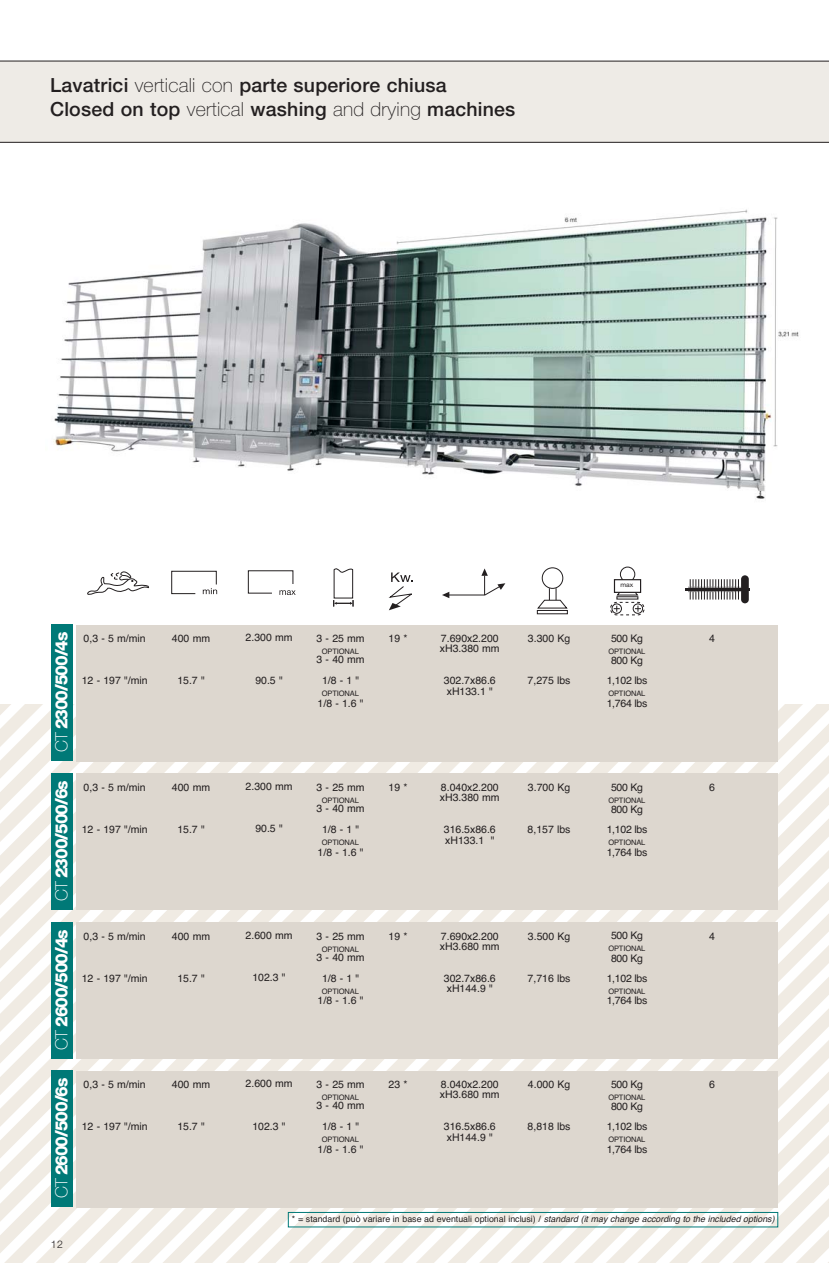
<style>
.page{position:relative;width:829px;height:1263px;background:#fff}
.page>*{position:absolute;margin:0;border:0;box-sizing:border-box;transform-origin:0 0}
.t1{font:500 19.5px/24px "Helvetica Neue LT";letter-spacing:.01em;color:#231f20}
.t2{font:800 16.95px "Helvetica Neue LT";letter-spacing:-.065em;color:#fff}
.t3{font:10.5px/10.5px "Helvetica";color:#231f20}
.t4{font:10.5px/20px "Helvetica";letter-spacing:-.03em;color:#231f20;text-align:center}
.t5{font:300 10.5px "Helvetica Neue";color:#231f20}
.t6{font:8.85px "Helvetica";color:#231f20}
.t7{font:7.5px "Helvetica";letter-spacing:-.015em;color:#231f20}
.t8{font:6.45px "Helvetica Neue";color:#231f20;scale:1.05 1}
.s1{font-family:"Helvetica Neue";font-weight:100}
.s2{font-style:italic}
</style>
<div class="page">
<div style="left:0;top:61px;width:829px;height:81px;background:#eeebe6"></div>
<hr style="left:0;top:142px;width:829px;height:1px;background:#231f20">
<hr style="left:0;top:61px;width:829px;height:1px;background:#231f20">
<svg style="left:0;top:705px;width:19px;height:558px"></svg>
<svg style="left:19px;top:705px;width:31px;height:558px"></svg>
<svg style="left:588px;top:761px;width:32px;height:502px"></svg>
<svg style="left:620px;top:761px;width:32px;height:502px"></svg>
<svg style="left:652px;top:761px;width:31px;height:502px"></svg>
<svg style="left:683px;top:761px;width:32px;height:502px"></svg>
<svg style="left:715px;top:761px;width:32px;height:502px"></svg>
<svg style="left:747px;top:761px;width:18px;height:502px"></svg>
<svg style="left:765px;top:705px;width:64px;height:558px"></svg>
<svg style="left:171px;top:570px;width:46px;height:25px"></svg>
<div style="left:542px;top:567px;width:21px;height:22px;border:1px solid #231f20;border-radius:50%"></div>
<svg style="left:536px;top:588px;width:32px;height:26px"></svg>
<hr style="left:685px;top:588px;width:64px;height:2px;background:#231f20">
<div style="left:741px;top:575px;width:7px;height:28px;background:#231f20;border-radius:4px"></div>
<svg style="left:687px;top:579px;width:54px;height:21px"></svg>
<svg style="left:388px;top:572px;width:25px;height:38px"></svg>
<svg style="left:333px;top:568px;width:21px;height:39px"></svg>
<svg style="left:87px;top:571px;width:62px;height:24px"></svg>
<svg style="left:442px;top:568px;width:63px;height:30px"></svg>
<svg style="left:247px;top:570px;width:49px;height:25px"></svg>
<svg style="left:616px;top:567px;width:23px;height:33px"></svg>
<div style="left:614px;top:579px;width:27px;height:14px;border:1px solid #231f20"></div>
<div style="left:611px;top:603px;width:11px;height:11px;border:1px solid #231f20;border-radius:50%"></div>
<div style="left:632px;top:603px;width:11px;height:11px;border:1px solid #231f20;border-radius:50%"></div>
<div style="left:610px;top:602px;width:34px;height:13px;border:1px dashed #231f20;border-radius:6px"></div>
<svg style="left:613px;top:606px;width:6px;height:6px"></svg>
<svg style="left:635px;top:606px;width:6px;height:6px"></svg>
<div style="left:51px;top:625px;width:21px;height:136px;background:#007977"></div>
<div style="left:76px;top:625px;width:702px;height:136px;background:#ddd7cf"></div>
<div style="left:51px;top:922px;width:21px;height:137px;background:#007977"></div>
<div style="left:76px;top:923px;width:702px;height:136px;background:#ddd7cf"></div>
<div style="left:51px;top:774px;width:21px;height:136px;background:#007977"></div>
<div style="left:76px;top:774px;width:702px;height:136px;background:#ddd7cf"></div>
<img style="left:53px;top:209px;width:746px;height:290px">
<div style="left:51px;top:1071px;width:21px;height:136px;background:#007977"></div>
<div style="left:76px;top:1071px;width:702px;height:136px;background:#ddd7cf"></div>
<div style="left:288px;top:1212px;width:490px;height:15px;border:1px solid #007977"></div>
<h1 class="t1" style="left:50px;top:75px;width:467px">Lavatrici <span class="s1">verticali con</span> parte superiore chiusa<br>Closed on top <span class="s1">vertical</span> washing <span class="s1">and drying</span> machines</h1>
<p class="t8" style="left:620px;top:583px;width:14px">max</p>
<h2 class="t2" style="left:51px;top:752px;width:122px;rotate:-90deg"><span class="s1">CT</span> 2300/500/4s</h2>
<p class="t3" style="left:172px;top:634px;width:40px">400 mm</p>
<p class="t3" style="left:316px;top:634px;width:50px">3 - 25 mm</p>
<p class="t3" style="left:388px;top:634px;width:20px">19 *</p>
<p class="t3" style="left:528px;top:634px;width:44px">3.300 Kg</p>
<p class="t3" style="left:709px;top:634px;width:7px">4</p>
<p class="t3" style="left:245px;top:633px;width:48px">2.300 mm</p>
<p class="t3" style="left:611px;top:634px;width:34px">500 Kg</p>
<p class="t7" style="left:608px;top:648px;width:39px">OPTIONAL</p>
<p class="t4" style="left:606px;top:652px;width:42px">800 Kg<br>1,102 lbs</p>
<p class="t7" style="left:608px;top:691px;width:39px">OPTIONAL</p>
<p class="t3" style="left:606px;top:699px;width:42px">1,764 lbs</p>
<p class="t3" style="left:84px;top:634px;width:64px">0,3 - 5 m/min</p>
<p class="t3" style="left:440px;top:634px;width:61px">7.690x2.200 xH3.380 mm</p>
<p class="t7" style="left:322px;top:648px;width:39px">OPTIONAL</p>
<p class="t3" style="left:316px;top:655px;width:50px">3 - 40 mm</p>
<p class="t3" style="left:255px;top:676px;width:29px">90.5 "</p>
<p class="t3" style="left:177px;top:676px;width:29px">15.7 "</p>
<p class="t3" style="left:322px;top:676px;width:39px">1/8 - 1 "</p>
<p class="t3" style="left:527px;top:676px;width:44px">7,275 lbs</p>
<p class="t7" style="left:322px;top:691px;width:39px">OPTIONAL</p>
<p class="t3" style="left:317px;top:699px;width:48px">1/8 - 1.6 "</p>
<p class="t3" style="left:82px;top:676px;width:67px">12 - 197 "/min</p>
<p class="t3" style="left:444px;top:676px;width:53px">302.7x86.6 xH133.1 "</p>
<h2 class="t2" style="left:51px;top:901px;width:122px;rotate:-90deg"><span class="s1">CT</span> 2300/500/6s</h2>
<p class="t3" style="left:172px;top:783px;width:40px">400 mm</p>
<p class="t3" style="left:316px;top:783px;width:50px">3 - 25 mm</p>
<p class="t3" style="left:388px;top:783px;width:20px">19 *</p>
<p class="t3" style="left:528px;top:783px;width:44px">3.700 Kg</p>
<p class="t3" style="left:709px;top:783px;width:7px">6</p>
<p class="t3" style="left:245px;top:782px;width:48px">2.300 mm</p>
<p class="t3" style="left:611px;top:783px;width:34px">500 Kg</p>
<p class="t7" style="left:608px;top:797px;width:39px">OPTIONAL</p>
<p class="t4" style="left:606px;top:800px;width:42px">800 Kg<br>1,102 lbs</p>
<p class="t7" style="left:608px;top:840px;width:39px">OPTIONAL</p>
<p class="t3" style="left:606px;top:848px;width:42px">1,764 lbs</p>
<p class="t3" style="left:84px;top:783px;width:64px">0,3 - 5 m/min</p>
<p class="t3" style="left:440px;top:783px;width:61px">8.040x2.200 xH3.380 mm</p>
<p class="t7" style="left:322px;top:797px;width:39px">OPTIONAL</p>
<p class="t3" style="left:316px;top:804px;width:50px">3 - 40 mm</p>
<p class="t3" style="left:255px;top:825px;width:29px">90.5 "</p>
<p class="t3" style="left:177px;top:825px;width:29px">15.7 "</p>
<p class="t3" style="left:322px;top:825px;width:39px">1/8 - 1 "</p>
<p class="t3" style="left:527px;top:825px;width:44px">8,157 lbs</p>
<p class="t7" style="left:322px;top:840px;width:39px">OPTIONAL</p>
<p class="t3" style="left:317px;top:848px;width:48px">1/8 - 1.6 "</p>
<p class="t3" style="left:82px;top:825px;width:67px">12 - 197 "/min</p>
<p class="t3" style="left:444px;top:825px;width:53px">316.5x86.6 xH133.1 "</p>
<h2 class="t2" style="left:51px;top:1050px;width:122px;rotate:-90deg"><span class="s1">CT</span> 2600/500/4s</h2>
<p class="t3" style="left:172px;top:932px;width:40px">400 mm</p>
<p class="t3" style="left:316px;top:932px;width:50px">3 - 25 mm</p>
<p class="t3" style="left:388px;top:932px;width:20px">19 *</p>
<p class="t3" style="left:528px;top:932px;width:44px">3.500 Kg</p>
<p class="t3" style="left:709px;top:932px;width:7px">4</p>
<p class="t3" style="left:245px;top:931px;width:48px">2.600 mm</p>
<p class="t3" style="left:611px;top:932px;width:34px">500 Kg</p>
<p class="t7" style="left:608px;top:946px;width:39px">OPTIONAL</p>
<p class="t4" style="left:606px;top:949px;width:42px">800 Kg<br>1,102 lbs</p>
<p class="t7" style="left:608px;top:989px;width:39px">OPTIONAL</p>
<p class="t3" style="left:606px;top:996px;width:42px">1,764 lbs</p>
<p class="t3" style="left:84px;top:932px;width:64px">0,3 - 5 m/min</p>
<p class="t3" style="left:440px;top:932px;width:61px">7.690x2.200 xH3.680 mm</p>
<p class="t7" style="left:322px;top:946px;width:39px">OPTIONAL</p>
<p class="t3" style="left:316px;top:953px;width:50px">3 - 40 mm</p>
<p class="t3" style="left:252px;top:973px;width:35px">102.3 "</p>
<p class="t3" style="left:177px;top:974px;width:29px">15.7 "</p>
<p class="t3" style="left:322px;top:974px;width:39px">1/8 - 1 "</p>
<p class="t3" style="left:527px;top:974px;width:44px">7,716 lbs</p>
<p class="t7" style="left:322px;top:989px;width:39px">OPTIONAL</p>
<p class="t3" style="left:317px;top:996px;width:48px">1/8 - 1.6 "</p>
<p class="t3" style="left:82px;top:974px;width:67px">12 - 197 "/min</p>
<p class="t3" style="left:444px;top:974px;width:53px">302.7x86.6 xH144.9 "</p>
<h2 class="t2" style="left:51px;top:1198px;width:122px;rotate:-90deg"><span class="s1">CT</span> 2600/500/6s</h2>
<p class="t3" style="left:172px;top:1080px;width:40px">400 mm</p>
<p class="t3" style="left:316px;top:1080px;width:50px">3 - 25 mm</p>
<p class="t3" style="left:388px;top:1080px;width:20px">23 *</p>
<p class="t3" style="left:528px;top:1080px;width:44px">4.000 Kg</p>
<p class="t3" style="left:709px;top:1080px;width:7px">6</p>
<p class="t3" style="left:245px;top:1079px;width:48px">2.600 mm</p>
<p class="t3" style="left:611px;top:1080px;width:34px">500 Kg</p>
<p class="t7" style="left:608px;top:1094px;width:39px">OPTIONAL</p>
<p class="t4" style="left:606px;top:1098px;width:42px">800 Kg<br>1,102 lbs</p>
<p class="t7" style="left:608px;top:1137px;width:39px">OPTIONAL</p>
<p class="t3" style="left:606px;top:1145px;width:42px">1,764 lbs</p>
<p class="t3" style="left:84px;top:1080px;width:64px">0,3 - 5 m/min</p>
<p class="t3" style="left:440px;top:1080px;width:61px">8.040x2.200 xH3.680 mm</p>
<p class="t7" style="left:322px;top:1094px;width:39px">OPTIONAL</p>
<p class="t3" style="left:316px;top:1101px;width:50px">3 - 40 mm</p>
<p class="t3" style="left:252px;top:1122px;width:35px">102.3 "</p>
<p class="t3" style="left:177px;top:1122px;width:29px">15.7 "</p>
<p class="t3" style="left:322px;top:1122px;width:39px">1/8 - 1 "</p>
<p class="t3" style="left:527px;top:1122px;width:44px">8,818 lbs</p>
<p class="t7" style="left:322px;top:1137px;width:39px">OPTIONAL</p>
<p class="t3" style="left:317px;top:1145px;width:48px">1/8 - 1.6 "</p>
<p class="t3" style="left:82px;top:1122px;width:67px">12 - 197 "/min</p>
<p class="t3" style="left:444px;top:1122px;width:53px">316.5x86.6 xH144.9 "</p>
<p class="t5" style="left:51px;top:1241px;width:14px">12</p>
<p class="t6" style="left:292px;top:1216px;width:484px">* = standard (può variare in base ad eventuali optional inclusi) / <span class="s2">standard (it may change according to the included options)</span></p>
</div>
